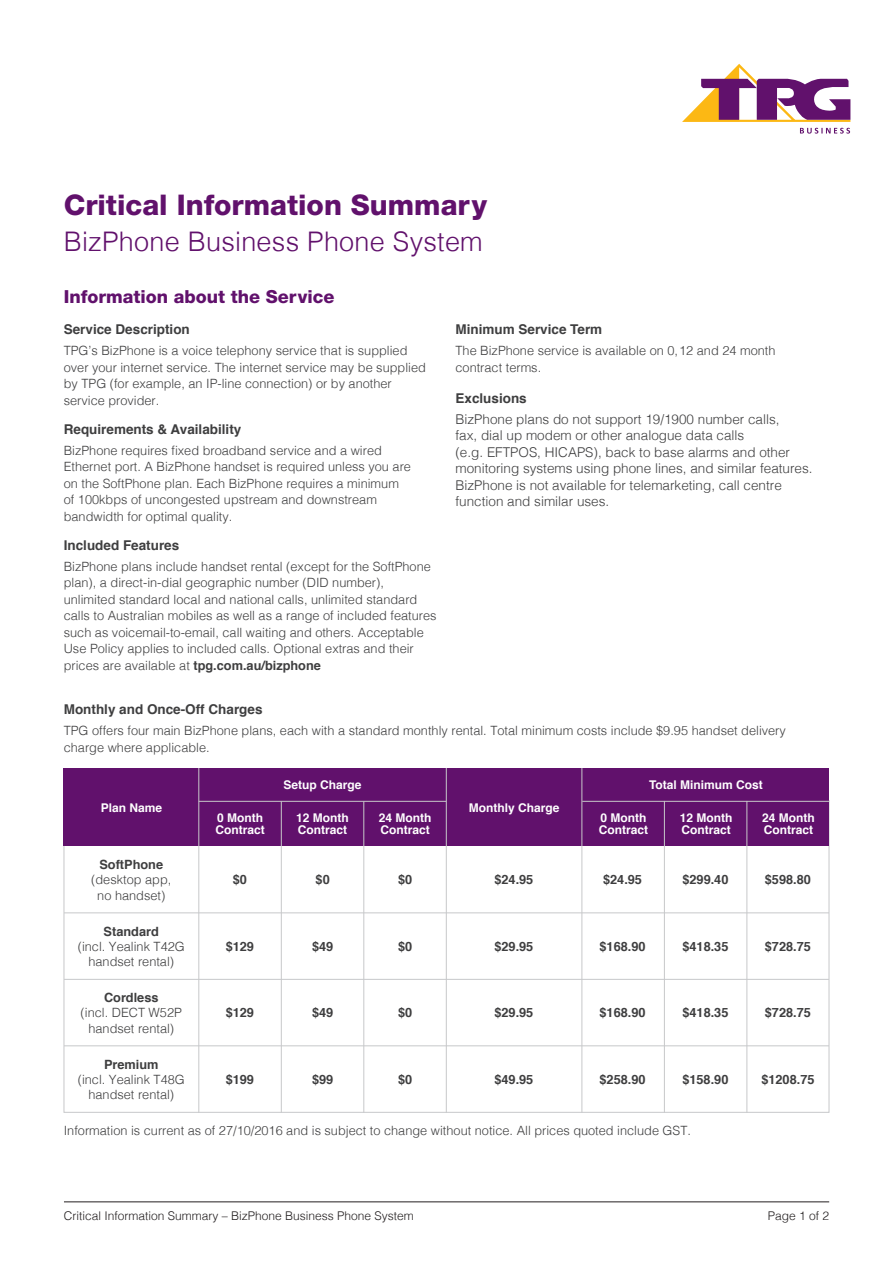
<style>
.page{position:relative;width:893px;height:1263px;background:#fff}
.page>*{position:absolute;margin:0;border:0;box-sizing:border-box;transform-origin:0 0}
.t1{font:800 28.5px "Helvetica Neue LT";color:#61116c}
.t2{font:300 27px "Helvetica";letter-spacing:.01em;color:#61116c}
.t3{font:800 18px "Helvetica Neue LT";color:#61116c}
.t4{font:300 13.5px/16.5px "Helvetica";color:#3e3e3f}
.t5{font:700 13.5px "Helvetica";color:#3e3e3f}
.t6{font:300 12.75px/16.5px "Helvetica";color:#3e3e3f}
.t7{font:700 12.75px "Helvetica";color:#3e3e3f}
.t8{font:700 12px/12px "Helvetica";color:#fff}
.t9{font:300 12px "Helvetica";color:#231f20}
.s1{font-weight:700}
</style>
<div class="page">
<svg style="left:682px;top:64px;width:168px;height:58px"></svg>
<svg style="left:800px;top:128px;width:50px;height:6px"></svg>
<div style="left:64px;top:768px;width:765px;height:78px;background:#61116c"></div>
<hr style="left:198px;top:768px;width:1px;height:345px;background:#c7c8ca">
<hr style="left:64px;top:912px;width:765px;height:1px;background:#c7c8ca">
<hr style="left:664px;top:801px;width:1px;height:312px;background:#c7c8ca">
<hr style="left:746px;top:801px;width:1px;height:312px;background:#c7c8ca">
<hr style="left:446px;top:768px;width:1px;height:345px;background:#c7c8ca">
<hr style="left:581px;top:768px;width:1px;height:345px;background:#c7c8ca">
<hr style="left:363px;top:801px;width:1px;height:312px;background:#c7c8ca">
<hr style="left:281px;top:801px;width:1px;height:312px;background:#c7c8ca">
<hr style="left:199px;top:801px;width:247px;height:1px;background:#c7c8ca">
<hr style="left:582px;top:801px;width:247px;height:1px;background:#c7c8ca">
<hr style="left:64px;top:979px;width:765px;height:1px;background:#c7c8ca">
<hr style="left:64px;top:1045px;width:765px;height:1px;background:#c7c8ca">
<hr style="left:64px;top:1201px;width:765px;height:1px;background:#231f20">
<h1 class="t1" style="left:64px;top:187px;width:425px">Critical Information Summary</h1>
<h2 class="t2" style="left:64px;top:219px;width:420px">BizPhone Business Phone System</h2>
<h3 class="t3" style="left:64px;top:286px;width:272px">Information about the Service</h3>
<p class="t5" style="left:64px;top:319px;width:128px">Service Description</p>
<p class="t6" style="left:64px;top:341px;width:364px">TPG’s BizPhone is a voice telephony service that is supplied over your internet service. The internet service may be supplied by TPG (for example, an IP-line connection) or by another service provider.</p>
<p class="t5" style="left:64px;top:418px;width:179px">Requirements &amp; Availability</p>
<p class="t6" style="left:64px;top:441px;width:349px">BizPhone requires fixed broadband service and a wired Ethernet port. A BizPhone handset is required unless you are on the SoftPhone plan. Each BizPhone requires a minimum of 100kbps of uncongested upstream and downstream bandwidth for optimal quality.</p>
<p class="t5" style="left:64px;top:534px;width:117px">Included Features</p>
<p class="t6" style="left:64px;top:557px;width:374px">BizPhone plans include handset rental (except for the SoftPhone plan), a direct-in-dial geographic number (DID number), unlimited standard local and national calls, unlimited standard calls to Australian mobiles as well as a range of included features such as voicemail-to-email, call waiting and others. Acceptable Use Policy applies to included calls. Optional extras and their prices are available at <span class="s1">tpg.com.au/bizphone</span></p>
<p class="t5" style="left:455px;top:319px;width:148px">Minimum Service Term</p>
<p class="t6" style="left:455px;top:341px;width:322px">The BizPhone service is available on 0, 12 and 24 month contract terms.</p>
<p class="t5" style="left:455px;top:387px;width:73px">Exclusions</p>
<p class="t4" style="left:455px;top:410px;width:359px">BizPhone plans do not support 19/1900 number calls,<br>fax, dial up modem or other analogue data calls<br>(e.g. EFTPOS, HICAPS), back to base alarms and other monitoring systems using phone lines, and similar features.<br>BizPhone is not available for telemarketing, call centre function and similar uses.</p>
<p class="t5" style="left:64px;top:699px;width:200px">Monthly and Once-Off Charges</p>
<p class="t6" style="left:64px;top:721px;width:724px">TPG offers four main BizPhone plans, each with a standard monthly rental. Total minimum costs include $9.95 handset delivery charge where applicable.</p>
<p class="t8" style="left:284px;top:779px;width:80px">Setup Charge</p>
<p class="t8" style="left:649px;top:779px;width:115px">Total Minimum Cost</p>
<p class="t8" style="left:101px;top:801px;width:63px">Plan Name</p>
<p class="t8" style="left:469px;top:801px;width:92px">Monthly Charge</p>
<p class="t8" style="left:215px;top:812px;width:51px">0 Month<br>Contract</p>
<p class="t8" style="left:296px;top:812px;width:54px">12 Month<br>Contract</p>
<p class="t8" style="left:379px;top:812px;width:54px">24 Month<br>Contract</p>
<p class="t8" style="left:599px;top:812px;width:51px">0 Month<br>Contract</p>
<p class="t8" style="left:680px;top:812px;width:54px">12 Month<br>Contract</p>
<p class="t8" style="left:762px;top:812px;width:54px">24 Month<br>Contract</p>
<p class="t7" style="left:99px;top:854px;width:65px">SoftPhone</p>
<p class="t6" style="left:91px;top:871px;width:82px;line-height:15.3px;text-align:center">(desktop app, no handset)</p>
<p class="t7" style="left:233px;top:870px;width:16px">$0</p>
<p class="t7" style="left:316px;top:870px;width:16px">$0</p>
<p class="t7" style="left:398px;top:870px;width:16px">$0</p>
<p class="t7" style="left:494px;top:870px;width:40px">$24.95</p>
<p class="t7" style="left:603px;top:870px;width:40px">$24.95</p>
<p class="t7" style="left:682px;top:870px;width:48px">$299.40</p>
<p class="t7" style="left:765px;top:870px;width:48px">$598.80</p>
<p class="t7" style="left:104px;top:921px;width:57px">Standard</p>
<p class="t6" style="left:78px;top:938px;width:108px;line-height:15.3px;text-align:center">(incl. Yealink T42G handset rental)</p>
<p class="t7" style="left:226px;top:936px;width:30px">$129</p>
<p class="t7" style="left:312px;top:936px;width:23px">$49</p>
<p class="t7" style="left:398px;top:936px;width:16px">$0</p>
<p class="t7" style="left:494px;top:936px;width:40px">$29.95</p>
<p class="t7" style="left:599px;top:936px;width:48px">$168.90</p>
<p class="t7" style="left:682px;top:936px;width:48px">$418.35</p>
<p class="t7" style="left:765px;top:936px;width:48px">$728.75</p>
<p class="t7" style="left:104px;top:987px;width:56px">Cordless</p>
<p class="t6" style="left:81px;top:1004px;width:103px;line-height:15.3px;text-align:center">(incl. DECT W52P handset rental)</p>
<p class="t7" style="left:226px;top:1002px;width:30px">$129</p>
<p class="t7" style="left:312px;top:1002px;width:23px">$49</p>
<p class="t7" style="left:398px;top:1002px;width:16px">$0</p>
<p class="t7" style="left:494px;top:1002px;width:40px">$29.95</p>
<p class="t7" style="left:599px;top:1002px;width:48px">$168.90</p>
<p class="t7" style="left:682px;top:1002px;width:48px">$418.35</p>
<p class="t7" style="left:765px;top:1002px;width:48px">$728.75</p>
<p class="t7" style="left:104px;top:1054px;width:56px">Premium</p>
<p class="t6" style="left:78px;top:1071px;width:108px;line-height:15.3px;text-align:center">(incl. Yealink T48G handset rental)</p>
<p class="t7" style="left:226px;top:1069px;width:30px">$199</p>
<p class="t7" style="left:312px;top:1069px;width:23px">$99</p>
<p class="t7" style="left:398px;top:1069px;width:16px">$0</p>
<p class="t7" style="left:494px;top:1069px;width:40px">$49.95</p>
<p class="t7" style="left:599px;top:1069px;width:48px">$258.90</p>
<p class="t7" style="left:682px;top:1069px;width:48px">$158.90</p>
<p class="t7" style="left:761px;top:1069px;width:55px">$1208.75</p>
<p class="t6" style="left:64px;top:1121px;width:629px">Information is current as of 27/10/2016 and is subject to change without notice. All prices quoted include GST.</p>
<p class="t9" style="left:64px;top:1206px;width:352px">Critical Information Summary – BizPhone Business Phone System</p>
<p class="t9" style="left:768px;top:1206px;width:63px">Page 1 of 2</p>
</div>
